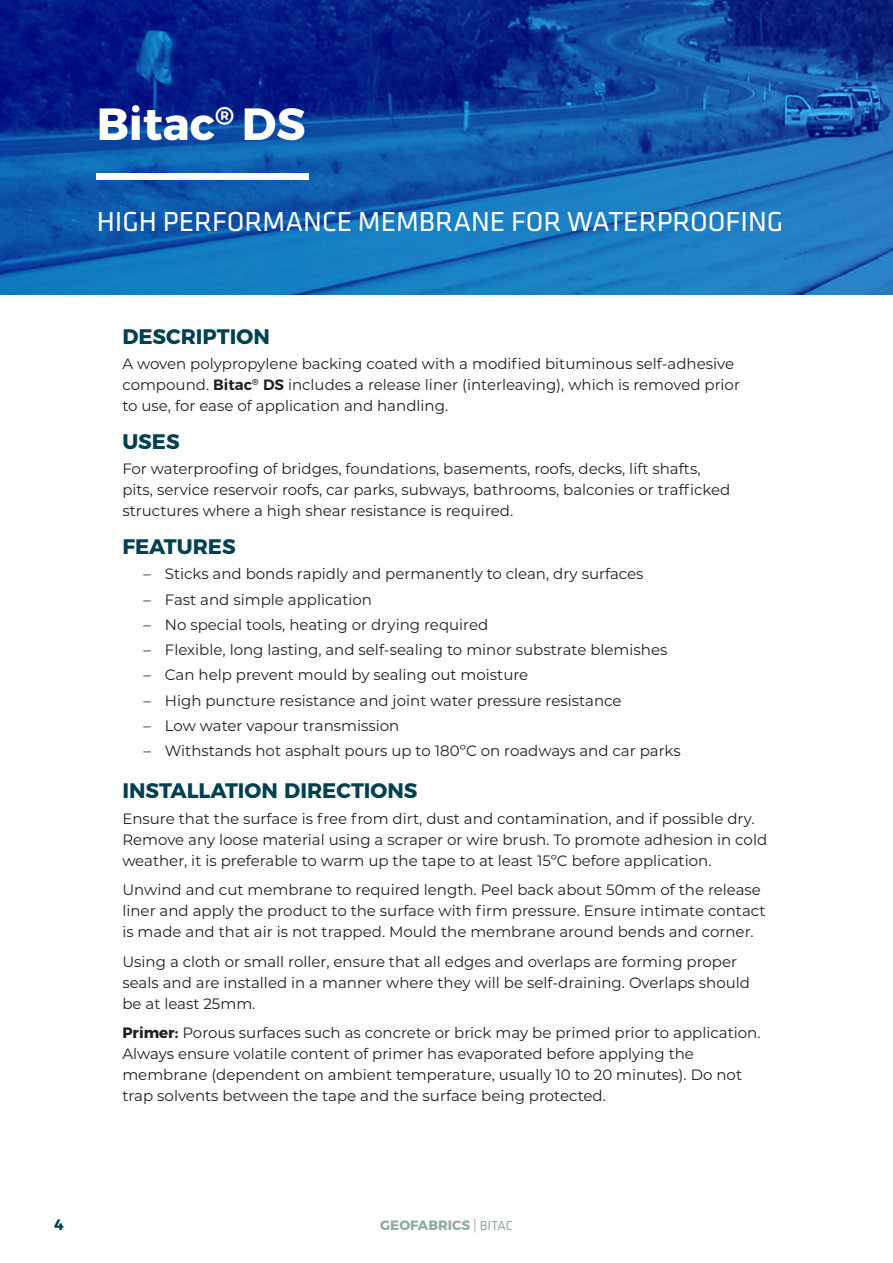
<style>
.page{position:relative;width:893px;height:1263px;background:#fff}
.page>*{position:absolute;margin:0;border:0;box-sizing:border-box;transform-origin:0 0}
.t1{font:700 45px "Montserrat";color:#fff}
.t2{font:28.5px "Klavika";color:#fff}
.BODY_-_H1{font:700 21px "Montserrat";color:#01414f}
.BODY{font:15px/21px "Montserrat";color:#231f20}
.t3{font:700 15px "Montserrat";color:#01414f}
.t4{font:700 13.5px "Montserrat";color:#91ab9f}
.s1{font-weight:600}
.s2{font-weight:700}
.s3{font-family:"Minion Pro";font-weight:400}
.s4{font-family:"Klavika";font-weight:400}
</style>
<div class="page">
<svg style="left:0;top:0;width:893px;height:294px;background:#1152a6"></svg>
<div style="left:97px;top:173px;width:212px;height:6px;background:#fff"></div>
<p class="t1" style="left:97px;top:87px;width:210px">Bitac<sup>®</sup> DS</p>
<p class="t2" style="left:97px;top:206px;width:688px">HIGH PERFORMANCE MEMBRANE FOR WATERPROOFING</p>
<p class="BODY_-_H1" style="left:122px;top:319px;width:149px">DESCRIPTION</p>
<p class="BODY" style="left:122px;top:352px;width:619px">A woven polypropylene backing coated with a modified bituminous self-adhesive compound. <span class="s1">Bitac</span><sup>®</sup> <span class="s1">DS</span> includes a release liner (interleaving), which is removed prior to use, for ease of application and handling.</p>
<p class="BODY_-_H1" style="left:122px;top:424px;width:59px">USES</p>
<p class="BODY" style="left:122px;top:458px;width:609px">For waterproofing of bridges, foundations, basements, roofs, decks, lift shafts, pits, service reservoir roofs, car parks, subways, bathrooms, balconies or trafficked structures where a high shear resistance is required.</p>
<p class="BODY_-_H1" style="left:122px;top:529px;width:115px">FEATURES</p>
<p class="BODY" style="left:144px;top:563px;width:501px">– Sticks and bonds rapidly and permanently to clean, dry surfaces</p>
<p class="BODY" style="left:144px;top:588px;width:230px">– Fast and simple application</p>
<p class="BODY" style="left:144px;top:613px;width:346px">– No special tools, heating or drying required</p>
<p class="BODY" style="left:144px;top:639px;width:525px">– Flexible, long lasting, and self-sealing to minor substrate blemishes</p>
<p class="BODY" style="left:144px;top:664px;width:386px">– Can help prevent mould by sealing out moisture</p>
<p class="BODY" style="left:144px;top:689px;width:480px">– High puncture resistance and joint water pressure resistance</p>
<p class="BODY" style="left:144px;top:714px;width:257px">– Low water vapour transmission</p>
<p class="BODY" style="left:144px;top:740px;width:539px">– Withstands hot asphalt pours up to 180ºC on roadways and car parks</p>
<p class="BODY_-_H1" style="left:122px;top:774px;width:297px">INSTALLATION DIRECTIONS</p>
<p class="BODY" style="left:122px;top:807px;width:646px">Ensure that the surface is free from dirt, dust and contamination, and if possible dry.<br>Remove any loose material using a scraper or wire brush. To promote adhesion in cold weather, it is preferable to warm up the tape to at least 15ºC before application.</p>
<p class="BODY" style="left:122px;top:879px;width:645px">Unwind and cut membrane to required length. Peel back about 50mm of the release liner and apply the product to the surface with firm pressure. Ensure intimate contact is made and that air is not trapped. Mould the membrane around bends and corner.</p>
<p class="BODY" style="left:122px;top:950px;width:629px">Using a cloth or small roller, ensure that all edges and overlaps are forming proper seals and are installed in a manner where they will be self-draining. Overlaps should be at least 25mm.</p>
<p class="BODY" style="left:122px;top:1022px;width:640px"><span class="s2">Primer:</span> Porous surfaces such as concrete or brick may be primed prior to application.<br>Always ensure volatile content of primer has evaporated before applying the membrane (dependent on ambient temperature, usually 10 to 20 minutes). Do not trap solvents between the tape and the surface being protected.</p>
<p class="t3" style="left:54px;top:1213px;width:11px">4</p>
<p class="t4" style="left:380px;top:1214px;width:134px">GEOFABRICS <span class="s3">|</span> <span class="s4">BITAC</span></p>
</div>
